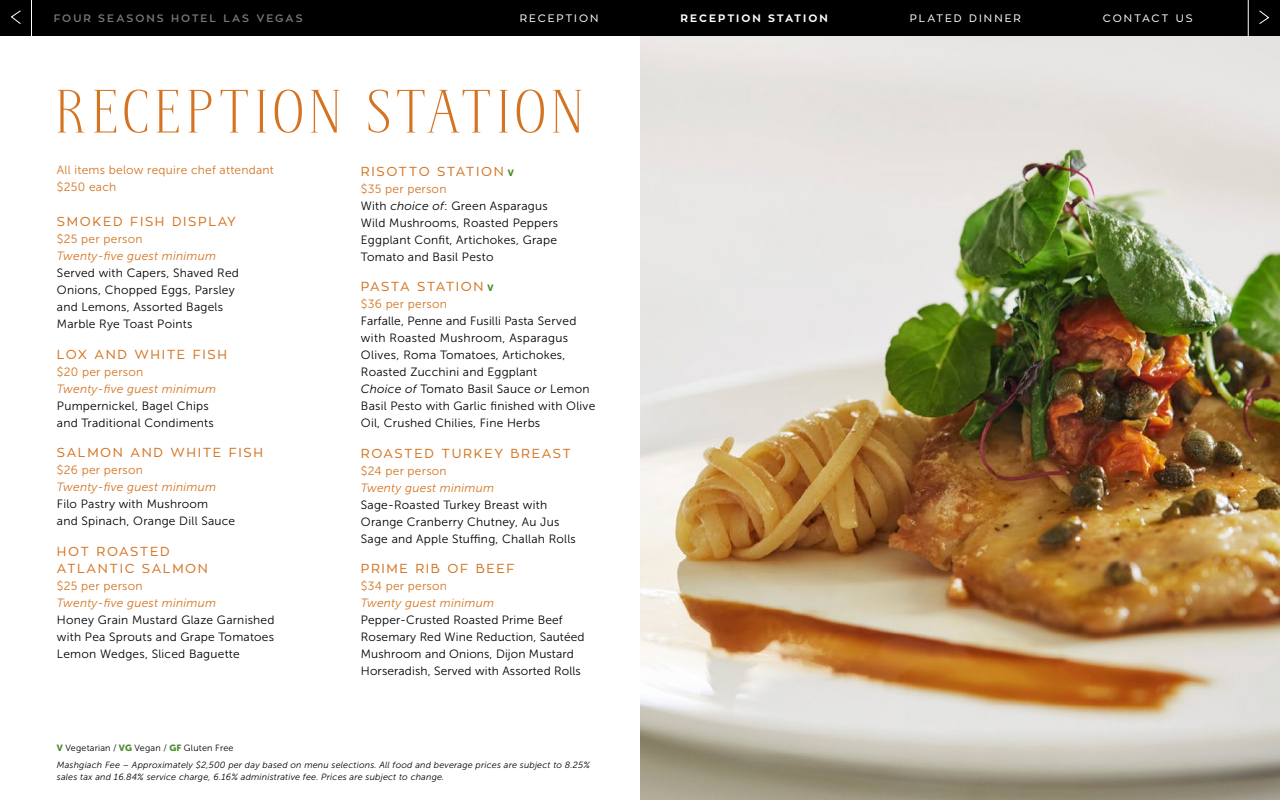
<style>
.page{position:relative;width:1280px;height:800px;background:#fff}
.page>*{position:absolute;margin:0;border:0;box-sizing:border-box;transform-origin:0 0}
.t1{font:300 70px "Spirequal";letter-spacing:.055em;color:#d47422}
.t2{font:13px/17px "Zona Pro";letter-spacing:.125em;color:#d47422}
.t3{font:13px "Zona Pro";letter-spacing:.105em;color:#d47422}
.t4{font:12px/17px "Museo Sans 300";letter-spacing:.02em;color:#000}
.t5{font:italic 12px "Museo Sans 300";letter-spacing:.02em;color:#d47422}
.t6{font:12px/17px "Museo Sans 300";letter-spacing:.02em;color:#d47422}
.t7{font:600 10.8px "Zona Pro";letter-spacing:.19em;color:#77787b}
.t8{font:10.8px "Zona Pro";letter-spacing:.17em;color:#fff}
.t9{font:700 10.8px "Zona Pro";letter-spacing:.18em;color:#fff}
.t10{font:10.8px "Zona Pro";letter-spacing:.19em;color:#fff}
.t11{font:italic 9px/16.8px "Museo Sans 300";letter-spacing:.02em;color:#000}
.s1{font-family:"Museo Sans 900";font-size:9px;color:#4a8b2c}
.s2{color:#d47422}
.s3{font-style:italic}
.s4{font-family:"Museo Sans 900";font-style:normal;color:#4a8b2c}
.s5{font-style:normal}
</style>
<div class="page">
<img style="left:640px;top:36px;width:640px;height:764px">
<div style="left:0;top:0;width:1280px;height:36px;background:#000"></div>
<svg style="left:1259px;top:10px;width:11px;height:14px"></svg>
<hr style="left:1248px;top:0;width:1px;height:36px;background:#fff">
<svg style="left:10px;top:10px;width:11px;height:14px"></svg>
<hr style="left:31px;top:0;width:1px;height:36px;background:#fff">
<p class="t7" style="left:54px;top:12px;width:250px">FOUR SEASONS HOTEL LAS VEGAS</p>
<p class="t8" style="left:520px;top:12px;width:80px">RECEPTION</p>
<p class="t9" style="left:681px;top:12px;width:149px">RECEPTION STATION</p>
<p class="t10" style="left:910px;top:12px;width:113px">PLATED DINNER</p>
<p class="t8" style="left:1103px;top:12px;width:91px">CONTACT US</p>
<h1 class="t1" style="left:57px;top:74px;width:531px">RECEPTION STATION</h1>
<p class="t6" style="left:57px;top:162px;width:219px">All items below require chef attendant $250 each</p>
<p class="t2" style="left:57px;top:213px;width:181px">SMOKED FISH DISPLAY</p>
<p class="t6" style="left:57px;top:231px;width:87px">$25 per person</p>
<p class="t5" style="left:57px;top:249px;width:161px">Twenty-five guest minimum</p>
<p class="t4" style="left:57px;top:265px;width:184px">Served with Capers, Shaved Red<br>Onions, Chopped Eggs, Parsley and Lemons, Assorted Bagels<br>Marble Rye Toast Points</p>
<p class="t2" style="left:57px;top:345px;width:172px">LOX AND WHITE FISH</p>
<p class="t6" style="left:57px;top:363px;width:88px">$20 per person</p>
<p class="t5" style="left:57px;top:382px;width:161px">Twenty-five guest minimum</p>
<p class="t4" style="left:57px;top:397px;width:158px">Pumpernickel, Bagel Chips and Traditional Condiments</p>
<p class="t2" style="left:57px;top:444px;width:208px">SALMON AND WHITE FISH</p>
<p class="t6" style="left:57px;top:462px;width:88px">$26 per person</p>
<p class="t5" style="left:57px;top:480px;width:161px">Twenty-five guest minimum</p>
<p class="t4" style="left:57px;top:496px;width:180px">Filo Pastry with Mushroom<br>and Spinach, Orange Dill Sauce</p>
<p class="t2" style="left:57px;top:542px;width:153px">HOT ROASTED<br>ATLANTIC SALMON</p>
<p class="t6" style="left:57px;top:577px;width:87px">$25 per person</p>
<p class="t5" style="left:57px;top:596px;width:161px">Twenty-five guest minimum</p>
<p class="t4" style="left:57px;top:611px;width:219px;text-align:justify">Honey Grain Mustard Glaze Garnished with Pea Sprouts and Grape Tomatoes Lemon Wedges, Sliced Baguette</p>
<p class="t2" style="left:361px;top:163px;width:154px">RISOTTO STATION <span class="s1">V</span></p>
<p class="t4" style="left:361px;top:180px;width:199px"><span class="s2">$35 per person<br></span>With <span class="s3">choice of</span>: Green Asparagus<br>Wild Mushrooms, Roasted Peppers<br>Eggplant Confit, Artichokes, Grape<br>Tomato and Basil Pesto</p>
<p class="t3" style="left:361px;top:278px;width:134px">PASTA STATION <span class="s1">V</span></p>
<p class="t6" style="left:361px;top:296px;width:87px">$36 per person</p>
<p class="t4" style="left:361px;top:313px;width:236px">Farfalle, Penne and Fusilli Pasta Served with Roasted Mushroom, Asparagus Olives, Roma Tomatoes, Artichokes, Roasted Zucchini and Eggplant<br><span class="s3">Choice of</span> Tomato Basil Sauce <span class="s3">or</span> Lemon Basil Pesto with Garlic finished with Olive Oil, Crushed Chilies, Fine Herbs</p>
<p class="t2" style="left:361px;top:445px;width:212px">ROASTED TURKEY BREAST</p>
<p class="t6" style="left:361px;top:462px;width:87px">$24 per person</p>
<p class="t5" style="left:361px;top:481px;width:135px">Twenty guest minimum</p>
<p class="t4" style="left:361px;top:496px;width:217px">Sage-Roasted Turkey Breast with<br>Orange Cranberry Chutney, Au Jus<br>Sage and Apple Stuffing, Challah Rolls</p>
<p class="t2" style="left:361px;top:560px;width:155px">PRIME RIB OF BEEF</p>
<p class="t6" style="left:361px;top:578px;width:88px">$34 per person</p>
<p class="t5" style="left:361px;top:597px;width:135px">Twenty guest minimum</p>
<p class="t4" style="left:361px;top:612px;width:225px">Pepper-Crusted Roasted Prime Beef Rosemary Red Wine Reduction, Sautéed Mushroom and Onions, Dijon Mustard Horseradish, Served with Assorted Rolls</p>
<p class="t11" style="left:57px;top:740px;width:535px"><span class="s4">V</span> <span class="s5">Vegetarian /</span> <span class="s4">VG</span> <span class="s5">Vegan /</span> <span class="s4">GF</span> <span class="s5">Gluten Free<br></span>Mashgiach Fee – Approximately $2,500 per day based on menu selections. All food and beverage prices are subject to 8.25%</p>
<p class="t11" style="left:57px;top:769px;width:389px">sales tax and 16.84% service charge, 6.16% administrative fee. Prices are subject to change.</p>
</div>
